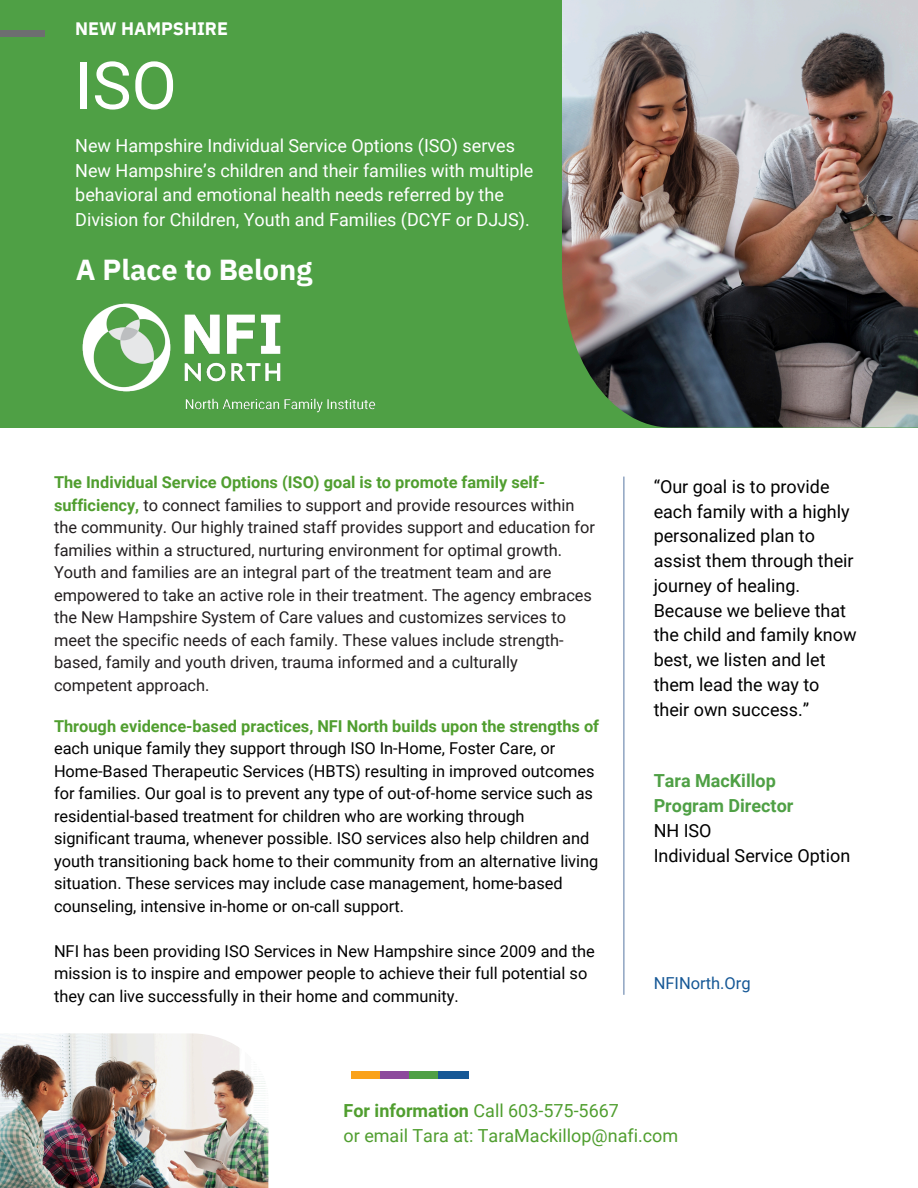
<style>
.page{position:relative;width:918px;height:1188px;background:#fff}
.page>*{position:absolute;margin:0;border:0;box-sizing:border-box;transform-origin:0 0}
.t1{font:66px "Roboto";color:#fff}
.t2{font:700 28.95px "IBM Plex Sans";color:#fff}
.t3{font:18px/24.8px "Roboto";color:#000}
.t4{font:18px/24.8px "Roboto";color:#fff}
.t5{font:18px "Roboto";color:#509e2f}
.t6{font:700 18px "Roboto";color:#4fa045}
.t7{font:700 18px "IBM Plex Sans";color:#fff}
.t8{font:16.5px "Roboto";color:#165896}
.t9{font:16.35px/22.5px "Roboto";color:#000}
.t10{font:16.35px/22.5px "Roboto";color:#231f20}
.s1{font-weight:700;color:#509e2f}
.s2{font-weight:700}
</style>
<div class="page">
<div style="left:0;top:0;width:918px;height:428px;background:#4fa045"></div>
<div style="left:0;top:30px;width:45px;height:6px;background:#6d6e70"></div>
<img style="left:0;top:1033px;width:268px;height:155px">
<img style="left:562px;top:0;width:356px;height:428px">
<img style="left:82px;top:303px;width:89px;height:89px">
<img style="left:184px;top:314px;width:97px;height:68px">
<img style="left:185px;top:398px;width:191px;height:15px">
<div style="left:351px;top:1071px;width:29px;height:8px;background:#faa21a"></div>
<div style="left:380px;top:1071px;width:30px;height:8px;background:#8c499c"></div>
<div style="left:410px;top:1071px;width:29px;height:8px;background:#4fa045"></div>
<div style="left:439px;top:1071px;width:29px;height:8px;background:#165896"></div>
<hr style="left:623px;top:477px;width:1px;height:518px;background:#6986ac">
<p class="t7" style="left:75px;top:17px;width:154px">NEW HAMPSHIRE</p>
<p class="t1" style="left:74px;top:48px;width:104px">ISO</p>
<p class="t4" style="left:75px;top:133px;width:460px">New Hampshire Individual Service Options (ISO) serves New Hampshire’s children and their families with multiple behavioral and emotional health needs referred by the Division for Children, Youth and Families (DCYF or DJJS).</p>
<p class="t2" style="left:76px;top:250px;width:238px">A Place to Belong</p>
<h2 class="t10" style="left:54px;top:472px;width:543px"><span class="s1">The Individual Service Options (ISO) goal is to promote family self&shy;sufficiency,</span> to connect families to support and provide resources within the community. Our highly trained staff provides support and education for families within a structured, nurturing environment for optimal growth.<br>Youth and families are an integral part of the treatment team and are empowered to take an active role in their treatment. The agency embraces the New Hampshire System of Care values and customizes services to meet the specific needs of each family. These values include strength&shy;based, family and youth driven, trauma informed and a culturally competent approach.</h2>
<p class="t9" style="left:54px;top:715px;width:547px"><span class="s1">Through evidence-based practices, NFI North builds upon the strengths of </span>each unique family they support through ISO In-Home, Foster Care, or Home-Based Therapeutic Services (HBTS) resulting in improved outcomes for families. Our goal is to prevent any type of out-of-home service such as residential-based treatment for children who are working through significant trauma, whenever possible. ISO services also help children and youth transitioning back home to their community from an alternative living situation. These services may include case management, home-based counseling, intensive in-home or on-call support.</p>
<p class="t9" style="left:54px;top:940px;width:542px">NFI has been providing ISO Services in New Hampshire since 2009 and the mission is to inspire and empower people to achieve their full potential so they can live successfully in their home and community.</p>
<p class="t3" style="left:654px;top:474px;width:204px">“Our goal is to provide each family with a highly personalized plan to assist them through their journey of healing.<br>Because we believe that the child and family know best, we listen and let them lead the way to their own success.”</p>
<p class="t6" style="left:654px;top:771px;width:124px">Tara MacKillop</p>
<p class="t6" style="left:654px;top:795px;width:141px">Program Director</p>
<p class="t3" style="left:654px;top:818px;width:59px">NH ISO</p>
<p class="t3" style="left:654px;top:843px;width:198px">Individual Service Option</p>
<p class="t8" style="left:654px;top:974px;width:99px">NFINorth.Org</p>
<p class="t5" style="left:344px;top:1101px;width:277px"><span class="s2">For information</span> Call 603-575-5667</p>
<p class="t5" style="left:344px;top:1125px;width:336px">or email Tara at: TaraMackillop@nafi.com</p>
</div>
